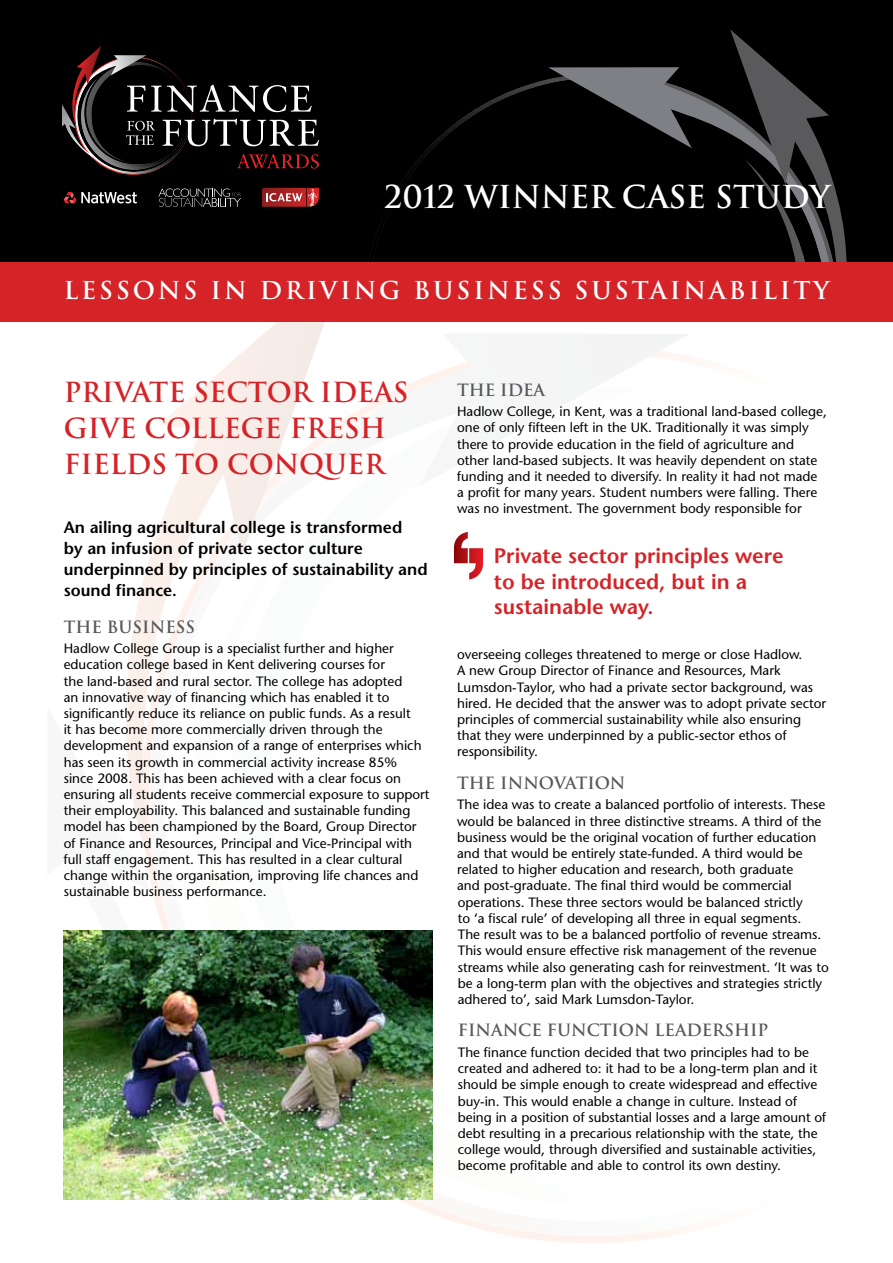
<style>
.page{position:relative;width:893px;height:1263px;background:#fff}
.page>*{position:absolute;margin:0;border:0;box-sizing:border-box;transform-origin:0 0}
.t1{font:700 30.75px "Trajan";color:#fff}
.t2{font:700 27px/36px "Trajan";color:#d52328}
.t3{font:700 24px "Trajan";letter-spacing:.12em;color:#fff}
.t4{font:600 21px/25.5px "Stone Sans";color:#d52328}
.t5{font:600 16.5px/21px "Stone Sans";color:#000}
.t6{font:700 16.5px "Trajan";color:#58595b}
.t7{font:13.5px/16.2px "Stone Sans";color:#000}
</style>
<div class="page">
<svg style="left:63px;top:873px;width:107px;height:172px"></svg>
<svg style="left:346px;top:334px;width:344px;height:246px"></svg>
<svg style="left:101px;top:321px;width:245px;height:552px"></svg>
<div style="left:0;top:0;width:893px;height:270px;background:#000"></div>
<img style="left:369px;top:79px;width:179px;height:179px">
<svg style="left:548px;top:67px;width:109px;height:62px"></svg>
<svg style="left:657px;top:29px;width:190px;height:232px"></svg>
<img style="left:64px;top:930px;width:368px;height:269px">
<img style="left:62px;top:104px;width:4px;height:23px">
<svg style="left:66px;top:46px;width:253px;height:129px"></svg>
<svg style="left:64px;top:192px;width:73px;height:11px"></svg>
<svg style="left:262px;top:188px;width:57px;height:19px"></svg>
<svg style="left:158px;top:189px;width:83px;height:18px"></svg>
<svg style="left:454px;top:532px;width:29px;height:47px"></svg>
<div style="left:0;top:261px;width:893px;height:60px;background:#d52328"></div>
<h1 class="t1" style="left:385px;top:178px;width:447px">2012 WINNER CASE STUDY</h1>
<h3 class="t3" style="left:64px;top:275px;width:767px">LESSONS IN DRIVING BUSINESS SUSTAINABILITY</h3>
<h2 class="t2" style="left:64px;top:374px;width:346px">PRIVATE SECTOR IDEAS<br>GIVE COLLEGE FRESH<br>FIELDS TO CONQUER</h2>
<p class="t5" style="left:64px;top:517px;width:365px">An ailing agricultural college is transformed<br>by an infusion of private sector culture underpinned by principles of sustainability and sound finance.</p>
<p class="t6" style="left:64px;top:616px;width:133px">THE BUSINESS</p>
<p class="t7" style="left:64px;top:640px;width:367px">Hadlow College Group is a specialist further and higher education college based in Kent delivering courses for<br>the land-based and rural sector. The college has adopted<br>an innovative way of financing which has enabled it to significantly reduce its reliance on public funds. As a result<br>it has become more commercially driven through the development and expansion of a range of enterprises which has seen its growth in commercial activity increase 85% since 2008. This has been achieved with a clear focus on ensuring all students receive commercial exposure to support their employability. This balanced and sustainable funding model has been championed by the Board, Group Director of Finance and Resources, Principal and Vice-Principal with full staff engagement. This has resulted in a clear cultural change within the organisation, improving life chances and sustainable business performance.</p>
<p class="t6" style="left:457px;top:379px;width:89px">THE IDEA</p>
<p class="t7" style="left:457px;top:403px;width:371px">Hadlow College, in Kent, was a traditional land-based college, one of only fifteen left in the UK. Traditionally it was simply there to provide education in the field of agriculture and other land-based subjects. It was heavily dependent on state funding and it needed to diversify. In reality it had not made a profit for many years. Student numbers were falling. There was no investment. The government body responsible for</p>
<h3 class="t4" style="left:494px;top:543px;width:291px">Private sector principles were to be introduced, but in a sustainable way.</h3>
<p class="t7" style="left:457px;top:646px;width:371px">overseeing colleges threatened to merge or close Hadlow.<br>A new Group Director of Finance and Resources, Mark Lumsdon-Taylor, who had a private sector background, was hired. He decided that the answer was to adopt private sector principles of commercial sustainability while also ensuring that they were underpinned by a public-sector ethos of responsibility.</p>
<p class="t6" style="left:457px;top:773px;width:170px">THE INNOVATION</p>
<p class="t7" style="left:457px;top:797px;width:373px">The idea was to create a balanced portfolio of interests. These would be balanced in three distinctive streams. A third of the business would be the original vocation of further education and that would be entirely state-funded. A third would be related to higher education and research, both graduate<br>and post-graduate. The final third would be commercial operations. These three sectors would be balanced strictly<br>to ‘a fiscal rule’ of developing all three in equal segments.<br>The result was to be a balanced portfolio of revenue streams.<br>This would ensure effective risk management of the revenue streams while also generating cash for reinvestment. ‘It was to be a long-term plan with the objectives and strategies strictly adhered to’, said Mark Lumsdon-Taylor.</p>
<p class="t6" style="left:458px;top:1020px;width:312px">FINANCE FUNCTION LEADERSHIP</p>
<p class="t7" style="left:458px;top:1044px;width:370px">The finance function decided that two principles had to be created and adhered to: it had to be a long-term plan and it should be simple enough to create widespread and effective buy-in. This would enable a change in culture. Instead of being in a position of substantial losses and a large amount of debt resulting in a precarious relationship with the state, the college would, through diversified and sustainable activities, become profitable and able to control its own destiny.</p>
</div>
